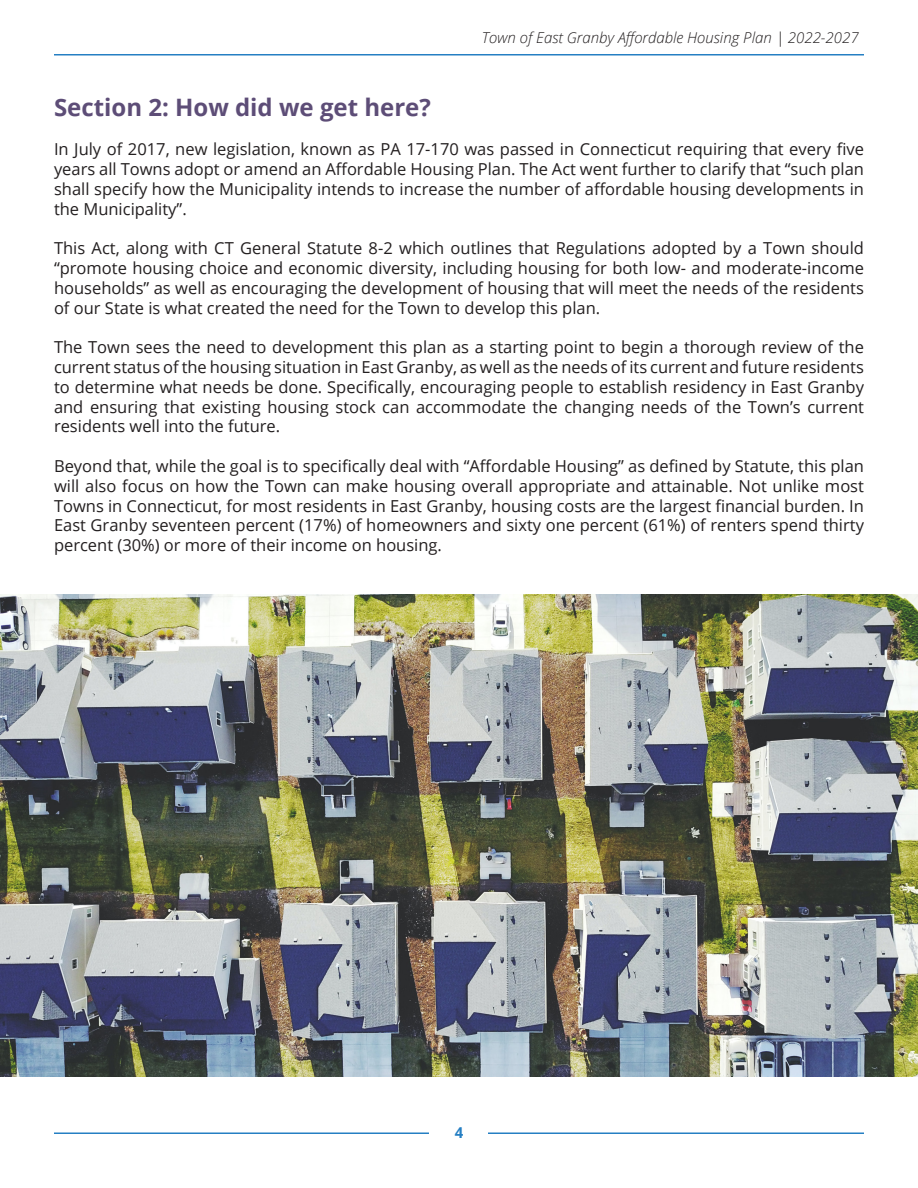
<style>
.page{position:relative;width:918px;height:1188px;background:#fff}
.page>*{position:absolute;margin:0;border:0;box-sizing:border-box;transform-origin:0 0}
.Section_Name{font:700 24px "Open Sans";color:#5d4d77}
.body{font:16.5px/19.8px "Open Sans";color:#231f20;text-align:justify}
.t1{font:italic 300 15px "Open Sans";color:#231f20}
.t2{font:700 15px "Open Sans";color:#257fc3}
</style>
<div class="page">
<hr style="left:54px;top:1132px;width:810px;height:2px;background:#257fc3">
<div style="left:430px;top:1105px;width:58px;height:55px;background:#fff"></div>
<hr style="left:54px;top:54px;width:810px;height:2px;background:#257fc3">
<img style="left:0;top:594px;width:918px;height:483px">
<p class="t1" style="left:482px;top:27px;width:378px">Town of East Granby Affordable Housing Plan | 2022-2027</p>
<p class="Section_Name" style="left:54px;top:90px;width:378px">Section 2: How did we get here?</p>
<p class="body" style="left:54px;top:139px;width:812px">In July of 2017, new legislation, known as PA 17-170 was passed in Connecticut requiring that every five years all Towns adopt or amend an Affordable Housing Plan. The Act went further to clarify that “such plan shall specify how the Municipality intends to increase the number of affordable housing developments in the Municipality”.</p>
<p class="body" style="left:54px;top:238px;width:812px">This Act, along with CT General Statute 8-2 which outlines that Regulations adopted by a Town should “promote housing choice and economic diversity, including housing for both low- and moderate-income households” as well as encouraging the development of housing that will meet the needs of the residents of our State is what created the need for the Town to develop this plan.</p>
<p class="body" style="left:54px;top:337px;width:812px">The Town sees the need to development this plan as a starting point to begin a thorough review of the current status of the housing situation in East Granby, as well as the needs of its current and future residents to determine what needs be done. Specifically, encouraging people to establish residency in East Granby and ensuring that existing housing stock can accommodate the changing needs of the Town’s current residents well into the future.</p>
<p class="body" style="left:54px;top:456px;width:812px">Beyond that, while the goal is to specifically deal with “Affordable Housing” as defined by Statute, this plan will also focus on how the Town can make housing overall appropriate and attainable. Not unlike most Towns in Connecticut, for most residents in East Granby, housing costs are the largest financial burden. In East Granby seventeen percent (17%) of homeowners and sixty one percent (61%) of renters spend thirty percent (30%) or more of their income on housing.</p>
<p class="t2" style="left:455px;top:1122px;width:10px">4</p>
</div>
